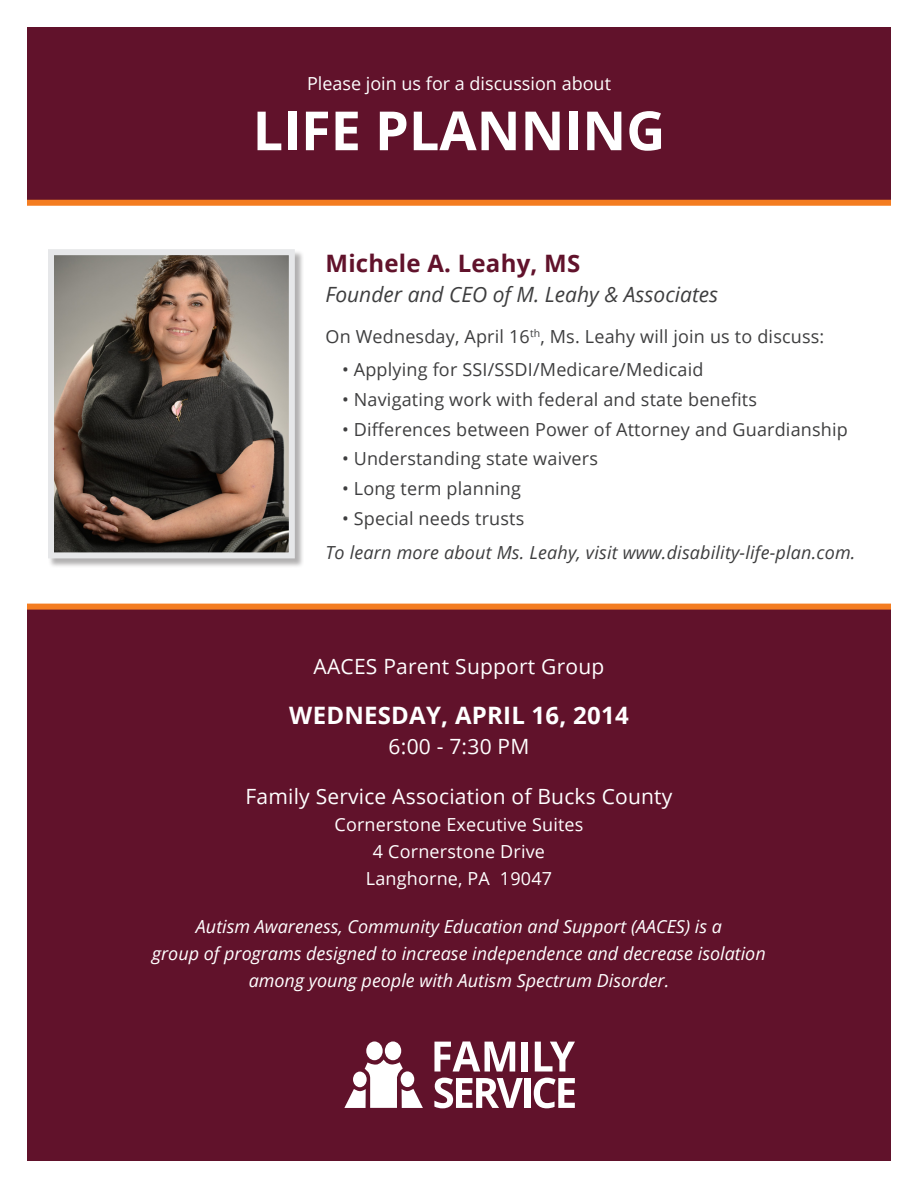
<style>
.page{position:relative;width:918px;height:1188px;background:#fff}
.page>*{position:absolute;margin:0;border:0;box-sizing:border-box;transform-origin:0 0}
.t1{font:700 54px "Open Sans";color:#fff}
.t2{font:700 24px "Open Sans";letter-spacing:.01em;color:#fff}
.t3{font:700 24px "Open Sans";letter-spacing:.01em;color:#61122b}
.t4{font:21px "Open Sans";letter-spacing:.01em;color:#fff}
.t5{font:italic 21px "Open Sans";color:#3e3e3f}
.t6{font:18px "Open Sans";letter-spacing:.01em;color:#3e3e3f}
.t7{font:italic 18px/27px "Open Sans";color:#fff;text-align:center}
.t8{font:18px/27px "Open Sans";letter-spacing:.01em;color:#fff;text-align:center}
.t9{font:italic 18px "Open Sans";letter-spacing:.01em;color:#3e3e3f}
</style>
<div class="page">
<div style="left:27px;top:27px;width:864px;height:1134px;background:#61122b"></div>
<div style="left:366px;top:1041px;width:17px;height:19px;background:#fff;border-radius:50%"></div>
<svg style="left:344px;top:1059px;width:79px;height:49px"></svg>
<div style="left:385px;top:1041px;width:16px;height:19px;background:#fff;border-radius:50%"></div>
<svg style="left:434px;top:1078px;width:89px;height:30px"></svg>
<div style="left:524px;top:1078px;width:6px;height:30px;background:#fff"></div>
<svg style="left:534px;top:1078px;width:41px;height:30px"></svg>
<svg style="left:434px;top:1041px;width:81px;height:31px"></svg>
<div style="left:522px;top:1042px;width:6px;height:30px;background:#fff"></div>
<svg style="left:535px;top:1042px;width:40px;height:30px"></svg>
<div style="left:0;top:203px;width:918px;height:404px;background:#fff"></div>
<div style="left:27px;top:200px;width:864px;height:6px;background:#f47d21"></div>
<div style="left:27px;top:604px;width:864px;height:6px;background:#f47d21"></div>
<div style="left:49px;top:250px;width:255px;height:318px;background:#231f20;opacity:.35"></div>
<img style="left:55px;top:256px;width:233px;height:295px">
<div style="left:48px;top:249px;width:247px;height:309px;border:6px solid #e6e7e9"></div>
<p class="t8" style="left:307px;top:70px;width:306px">Please join us for a discussion about</p>
<p class="t1" style="left:253px;top:92px;width:414px">LIFE PLANNING</p>
<p class="t3" style="left:326px;top:246px;width:256px">Michele A. Leahy, MS</p>
<p class="t5" style="left:326px;top:280px;width:394px">Founder and CEO of M. Leahy &amp; Associates</p>
<p class="t6" style="left:326px;top:324px;width:500px">On Wednesday, April 16<sup>th</sup>, Ms. Leahy will join us to discuss:</p>
<p class="t6" style="left:342px;top:357px;width:363px">• Applying for SSI/SSDI/Medicare/Medicaid</p>
<p class="t6" style="left:342px;top:387px;width:417px">• Navigating work with federal and state benefits</p>
<p class="t6" style="left:342px;top:417px;width:507px">• Differences between Power of Attorney and Guardianship</p>
<p class="t6" style="left:342px;top:447px;width:257px">• Understanding state waivers</p>
<p class="t6" style="left:342px;top:476px;width:181px">• Long term planning</p>
<p class="t6" style="left:342px;top:506px;width:184px">• Special needs trusts</p>
<p class="t9" style="left:326px;top:540px;width:531px">To learn more about Ms. Leahy, visit www.disability-life-plan.com.</p>
<p class="t4" style="left:314px;top:652px;width:292px">AACES Parent Support Group</p>
<p class="t2" style="left:289px;top:699px;width:341px">WEDNESDAY, APRIL 16, 2014</p>
<p class="t4" style="left:389px;top:732px;width:142px">6:00 - 7:30 PM</p>
<p class="t4" style="left:246px;top:782px;width:429px">Family Service Association of Bucks County</p>
<p class="t8" style="left:335px;top:811px;width:250px">Cornerstone Executive Suites<br>4 Cornerstone Drive<br>Langhorne, PA 19047</p>
<p class="t7" style="left:152px;top:912px;width:615px">Autism Awareness, Community Education and Support (AACES) is a<br>group of programs designed to increase independence and decrease isolation among young people with Autism Spectrum Disorder.</p>
</div>
